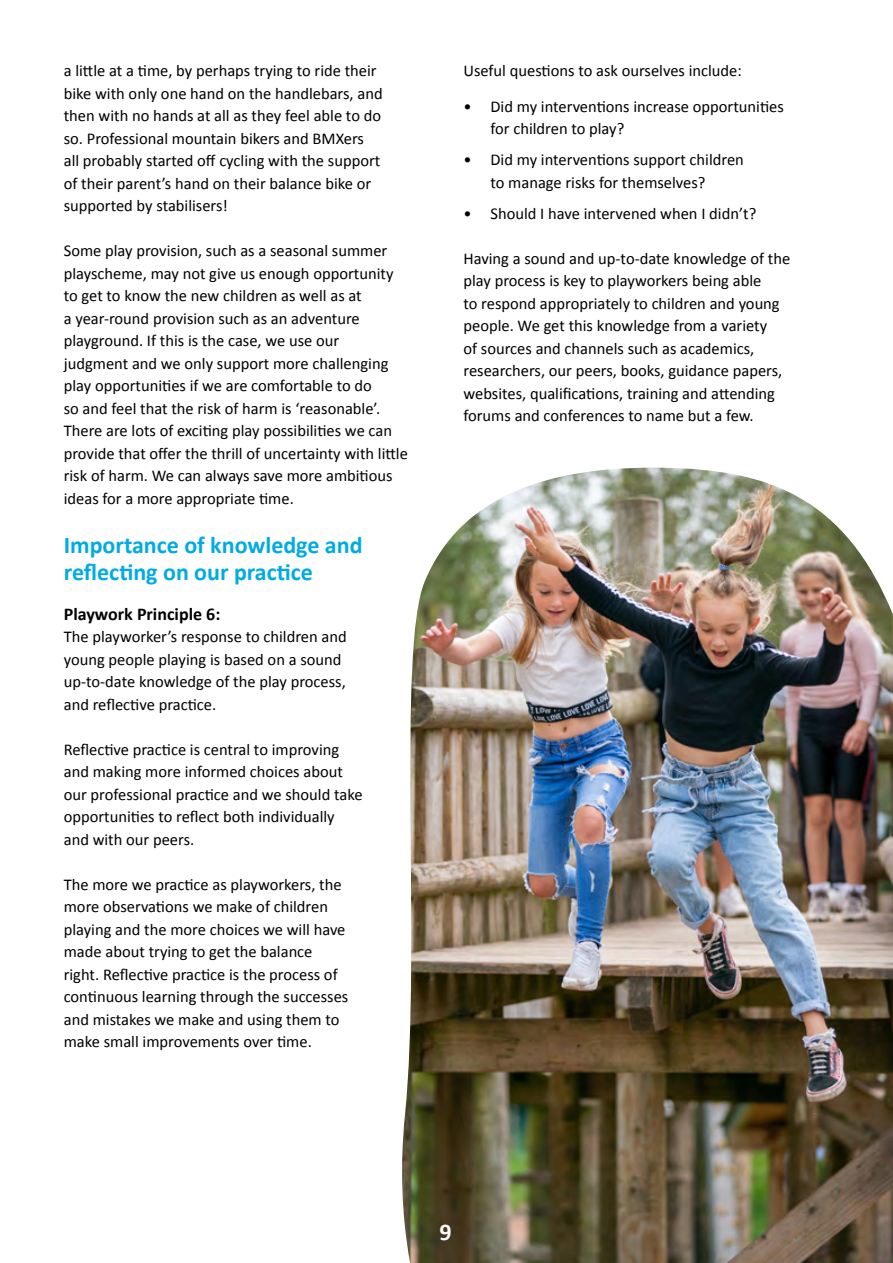
<style>
.page{position:relative;width:893px;height:1263px;background:#fff}
.page>*{position:absolute;margin:0;border:0;box-sizing:border-box;transform-origin:0 0}
.t1{font:700 24px/27px "Calibri";color:#00abe4}
.t2{font:700 24px "Calibri";color:#fff}
.t3{font:700 18px "Calibri";color:#000}
.t4{font:16.5px/22.5px "Calibri";color:#000}
</style>
<div class="page">
<img style="left:402px;top:468px;width:491px;height:795px">
<p class="t4" style="left:64px;top:59px;width:320px">a little at a time, by perhaps trying to ride their bike with only one hand on the handlebars, and then with no hands at all as they feel able to do so. Professional mountain bikers and BMXers all probably started off cycling with the support of their parent’s hand on their balance bike or supported by stabilisers!</p>
<p class="t4" style="left:64px;top:239px;width:346px">Some play provision, such as a seasonal summer playscheme, may not give us enough opportunity to get to know the new children as well as at<br>a year-round provision such as an adventure playground. If this is the case, we use our<br>judgment and we only support more challenging play opportunities if we are comfortable to do<br>so and feel that the risk of harm is ‘reasonable’.<br>There are lots of exciting play possibilities we can provide that offer the thrill of uncertainty with little risk of harm. We can always save more ambitious ideas for a more appropriate time.</p>
<h1 class="t1" style="left:64px;top:531px;width:300px">Importance of knowledge and reflecting on our practice</h1>
<p class="t3" style="left:64px;top:601px;width:158px">Playwork Principle 6:</p>
<p class="t4" style="left:64px;top:625px;width:284px">The playworker’s response to children and young people playing is based on a sound up-to-date knowledge of the play process, and reflective practice.</p>
<p class="t4" style="left:64px;top:737px;width:300px">Reflective practice is central to improving and making more informed choices about our professional practice and we should take opportunities to reflect both individually and with our peers.</p>
<p class="t4" style="left:64px;top:873px;width:286px">The more we practice as playworkers, the more observations we make of children playing and the more choices we will have made about trying to get the balance right. Reflective practice is the process of continuous learning through the successes and mistakes we make and using them to make small improvements over time.</p>
<p class="t4" style="left:463px;top:59px;width:280px">Useful questions to ask ourselves include:</p>
<p class="t4" style="left:490px;top:94px;width:295px;text-indent:-27px">• Did my interventions increase opportunities for children to play?</p>
<p class="t4" style="left:490px;top:148px;width:255px;text-indent:-27px">• Did my interventions support children to manage risks for themselves?</p>
<p class="t4" style="left:463px;top:201px;width:294px">• Should I have intervened when I didn’t?</p>
<p class="t4" style="left:463px;top:246px;width:328px">Having a sound and up-to-date knowledge of the play process is key to playworkers being able<br>to respond appropriately to children and young people. We get this knowledge from a variety<br>of sources and channels such as academics, researchers, our peers, books, guidance papers, websites, qualifications, training and attending forums and conferences to name but a few.</p>
<h1 class="t2" style="left:440px;top:1214px;width:14px">9</h1>
</div>
